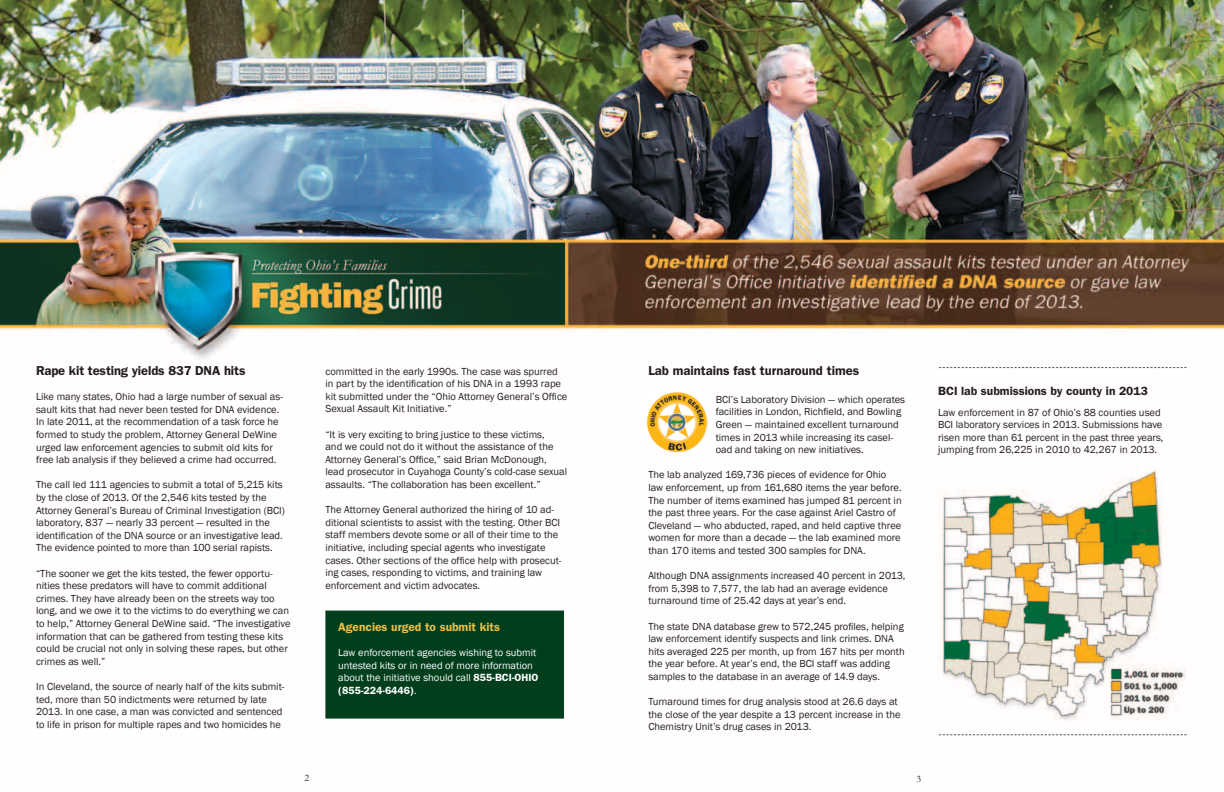
<style>
.page{position:relative;width:1224px;height:792px;background:#fff}
.page>*{position:absolute;margin:0;border:0;box-sizing:border-box;transform-origin:0 0}
.t1{font:600 13px "ITC Franklin Gothic Std";color:#231f20}
.t2{font:600 12px "ITC Franklin Gothic Std";color:#231f20}
.t3{font:600 12px "ITC Franklin Gothic Std";color:#ecbe45}
.t4{font:10.5px/12.6px "Franklin Gothic";color:#231f20}
.t5{font:10.5px/12.6px "Franklin Gothic";color:#fff}
.t6{font:600 10.5px "ITC Franklin Gothic Std";color:#fff}
.t7{font:10px "Garamond";color:#231f20}
.s1{font-family:"ITC Franklin Gothic Std";font-weight:600}
.s2{font-family:"Franklin Gothic";font-weight:400}
</style>
<div class="page">
<img style="left:0;top:0;width:1224px;height:736px">
<div style="left:325px;top:611px;width:239px;height:108px;background:#003e1c;border:1px solid #003e1c"></div>
<img style="left:937px;top:467px;width:249px;height:253px">
<img style="left:647px;top:392px;width:60px;height:60px">
<svg style="left:939px;top:734px;width:248px;height:1px"></svg>
<svg style="left:939px;top:367px;width:248px;height:1px"></svg>
<p class="t1" style="left:36px;top:363px;width:211px">Rape kit testing yields 837 DNA hits</p>
<p class="t4" style="left:36px;top:391px;width:248px">Like many states, Ohio had a large number of sexual as&shy;sault kits that had never been tested for DNA evidence.<br>In late 2011, at the recommendation of a task force he formed to study the problem, Attorney General DeWine urged law enforcement agencies to submit old kits for free lab analysis if they believed a crime had occurred.</p>
<p class="t4" style="left:36px;top:479px;width:250px">The call led 111 agencies to submit a total of 5,215 kits by the close of 2013. Of the 2,546 kits tested by the Attorney General’s Bureau of Criminal Investigation (BCI) laboratory, 837 — nearly 33 percent — resulted in the identification of the DNA source or an investigative lead.<br>The evidence pointed to more than 100 serial rapists.</p>
<p class="t4" style="left:36px;top:567px;width:256px">“The sooner we get the kits tested, the fewer opportu&shy;nities these predators will have to commit additional crimes. They have already been on the streets way too long, and we owe it to the victims to do everything we can to help,” Attorney General DeWine said. “The investigative information that can be gathered from testing these kits could be crucial not only in solving these rapes, but other crimes as well.”</p>
<p class="t4" style="left:36px;top:681px;width:250px">In Cleveland, the source of nearly half of the kits submit&shy;ted, more than 50 indictments were returned by late 2013. In one case, a man was convicted and sentenced to life in prison for multiple rapes and two homicides he</p>
<p class="t4" style="left:325px;top:365px;width:243px">committed in the early 1990s. The case was spurred in part by the identification of his DNA in a 1993 rape kit submitted under the “Ohio Attorney General’s Office Sexual Assault Kit Initiative.”</p>
<p class="t4" style="left:325px;top:428px;width:243px">“It is very exciting to bring justice to these victims,<br>and we could not do it without the assistance of the Attorney General’s Office,” said Brian McDonough, lead prosecutor in Cuyahoga County’s cold-case sexual assaults. “The collaboration has been excellent.”</p>
<p class="t4" style="left:325px;top:504px;width:238px">The Attorney General authorized the hiring of 10 ad&shy;ditional scientists to assist with the testing. Other BCI staff members devote some or all of their time to the initiative, including special agents who investigate cases. Other sections of the office help with prosecut&shy;ing cases, responding to victims, and training law enforcement and victim advocates.</p>
<p class="t3" style="left:338px;top:620px;width:164px">Agencies urged to submit kits</p>
<p class="t5" style="left:338px;top:646px;width:202px">Law enforcement agencies wishing to submit untested kits or in need of more information about the initiative should call <span class="s1">855-BCI-OHIO</span></p>
<p class="t6" style="left:338px;top:684px;width:80px">(855-224-6446)<span class="s2">.</span></p>
<p class="t1" style="left:648px;top:363px;width:213px">Lab maintains fast turnaround times</p>
<p class="t4" style="left:716px;top:393px;width:191px">BCI’s Laboratory Division — which operates facilities in London, Richfield, and Bowling Green — maintained excellent turnaround times in 2013 while increasing its casel&shy;oad and taking on new initiatives.</p>
<p class="t4" style="left:648px;top:469px;width:255px">The lab analyzed 169,736 pieces of evidence for Ohio law enforcement, up from 161,680 items the year before.<br>The number of items examined has jumped 81 percent in the past three years. For the case against Ariel Castro of Cleveland — who abducted, raped, and held captive three women for more than a decade — the lab examined more than 170 items and tested 300 samples for DNA.</p>
<p class="t4" style="left:648px;top:570px;width:259px">Although DNA assignments increased 40 percent in 2013, from 5,398 to 7,577, the lab had an average evidence turnaround time of 25.42 days at year’s end.</p>
<p class="t4" style="left:648px;top:620px;width:258px">The state DNA database grew to 572,245 profiles, helping law enforcement identify suspects and link crimes. DNA hits averaged 225 per month, up from 167 hits per month the year before. At year’s end, the BCI staff was adding samples to the database in an average of 14.9 days.</p>
<p class="t4" style="left:648px;top:696px;width:254px">Turnaround times for drug analysis stood at 26.6 days at the close of the year despite a 13 percent increase in the<br>Chemistry Unit’s drug cases in 2013.</p>
<p class="t2" style="left:938px;top:384px;width:211px">BCI lab submissions by county in 2013</p>
<p class="t4" style="left:938px;top:406px;width:227px">Law enforcement in 87 of Ohio’s 88 counties used BCI laboratory services in 2013. Submissions have risen more than 61 percent in the past three years, jumping from 26,225 in 2010 to 42,267 in 2013.</p>
<p class="t7" style="left:304px;top:772px;width:6px">2</p>
<p class="t7" style="left:916px;top:772px;width:6px">3</p>
</div>
